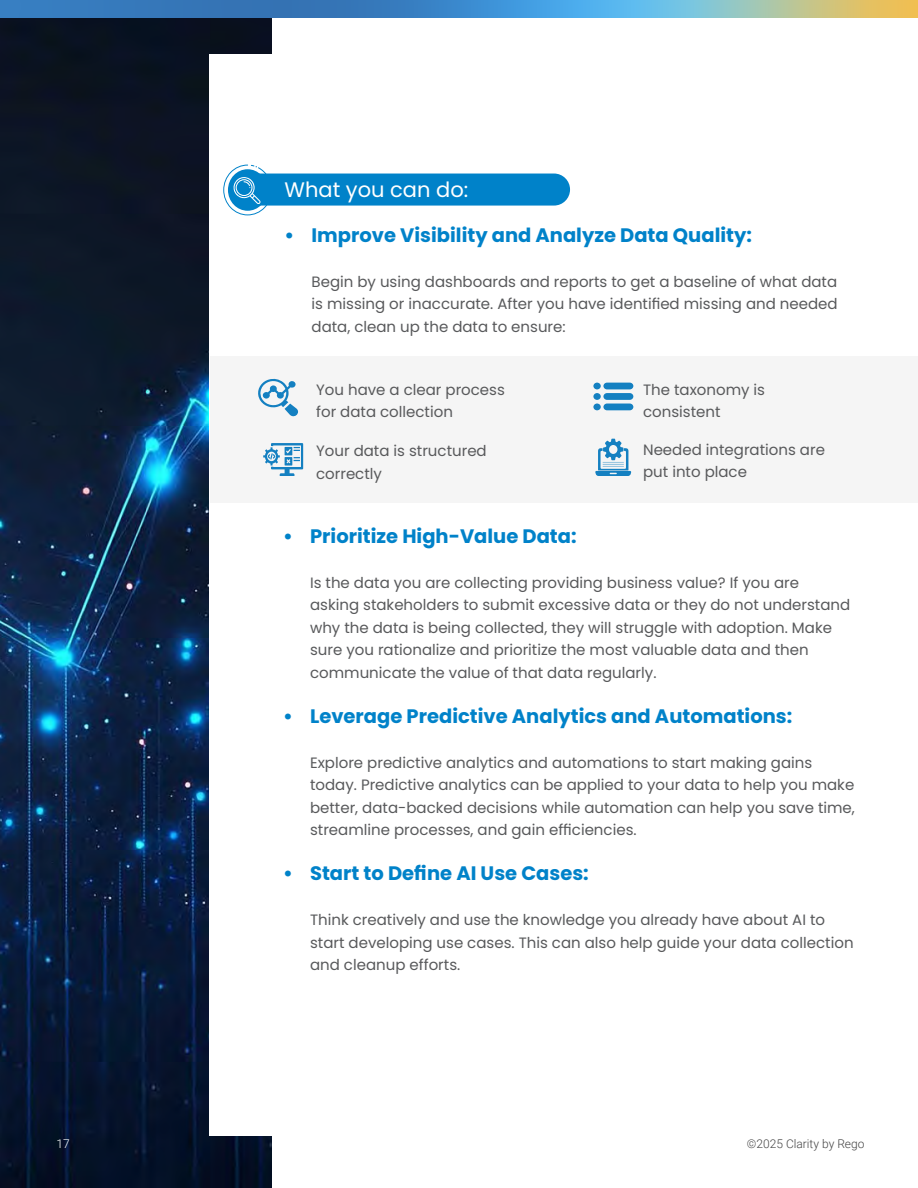
<style>
.page{position:relative;width:918px;height:1188px;background:#fff}
.page>*{position:absolute;margin:0;border:0;box-sizing:border-box;transform-origin:0 0}
.t1{font:21px "Poppins";color:#fff}
.t2{font:700 19.5px "Poppins";color:#0082c9}
.t3{font:15px/22.5px "Poppins";color:#58595b}
.t4{font:300 12px "Roboto";color:#444}
.t5{font:300 12px "Roboto";color:#fff}
</style>
<div class="page">
<img style="left:0;top:0;width:918px;height:18px">
<img style="left:0;top:5px;width:272px;height:1183px">
<div style="left:210px;top:54px;width:708px;height:1081px;background:#fff"></div>
<div style="left:238px;top:174px;width:332px;height:32px;background:#0082c9;border-radius:16px"></div>
<svg style="left:223px;top:165px;width:49px;height:50px"></svg>
<div style="left:210px;top:356px;width:708px;height:147px;background:#f5f5f5"></div>
<svg style="left:258px;top:378px;width:40px;height:39px"></svg>
<svg style="left:595px;top:439px;width:36px;height:37px"></svg>
<svg style="left:263px;top:443px;width:40px;height:33px"></svg>
<div style="left:603px;top:383px;width:30px;height:6px;background:#1480c1;border-radius:4px"></div>
<div style="left:593px;top:383px;width:8px;height:6px;background:#1480c1;border-radius:50%"></div>
<div style="left:593px;top:393px;width:8px;height:7px;background:#1480c1;border-radius:50%"></div>
<div style="left:593px;top:404px;width:8px;height:6px;background:#1480c1;border-radius:50%"></div>
<div style="left:603px;top:393px;width:30px;height:7px;background:#1480c1;border-radius:4px"></div>
<div style="left:603px;top:404px;width:30px;height:6px;background:#1480c1;border-radius:4px"></div>
<h1 class="t1" style="left:285px;top:177px;width:185px">What you can do:</h1>
<h2 class="t2" style="left:285px;top:224px;width:469px">• Improve Visibility and Analyze Data Quality:</h2>
<p class="t3" style="left:312px;top:270px;width:528px;text-align:justify">Begin by using dashboards and reports to get a baseline of what data is missing or inaccurate. After you have identified missing and needed data, clean up the data to ensure:</p>
<p class="t3" style="left:316px;top:378px;width:190px">You have a clear process for data collection</p>
<p class="t3" style="left:316px;top:440px;width:172px">Your data is structured correctly</p>
<p class="t3" style="left:643px;top:378px;width:124px">The taxonomy is consistent</p>
<p class="t3" style="left:643px;top:438px;width:183px">Needed integrations are put into place</p>
<h2 class="t2" style="left:283px;top:524px;width:295px">• Prioritize High-Value Data:</h2>
<p class="t3" style="left:310px;top:571px;width:542px">Is the data you are collecting providing business value? If you are asking stakeholders to submit excessive data or they do not understand why the data is being collected, they will struggle with adoption. Make sure you rationalize and prioritize the most valuable data and then communicate the value of that data regularly.</p>
<h2 class="t2" style="left:283px;top:704px;width:511px">• Leverage Predictive Analytics and Automations:</h2>
<p class="t3" style="left:310px;top:751px;width:546px">Explore predictive analytics and automations to start making gains today. Predictive analytics can be applied to your data to help you make better, data-backed decisions while automation can help you save time, streamline processes, and gain efficiencies.</p>
<h2 class="t2" style="left:283px;top:862px;width:307px">• Start to Define AI Use Cases:</h2>
<p class="t3" style="left:310px;top:909px;width:545px">Think creatively and use the knowledge you already have about AI to start developing use cases. This can also help guide your data collection and cleanup efforts.</p>
<p class="t5" style="left:56px;top:1135px;width:15px">17</p>
<p class="t4" style="left:747px;top:1135px;width:119px">©2025 Clarity by Rego</p>
</div>
